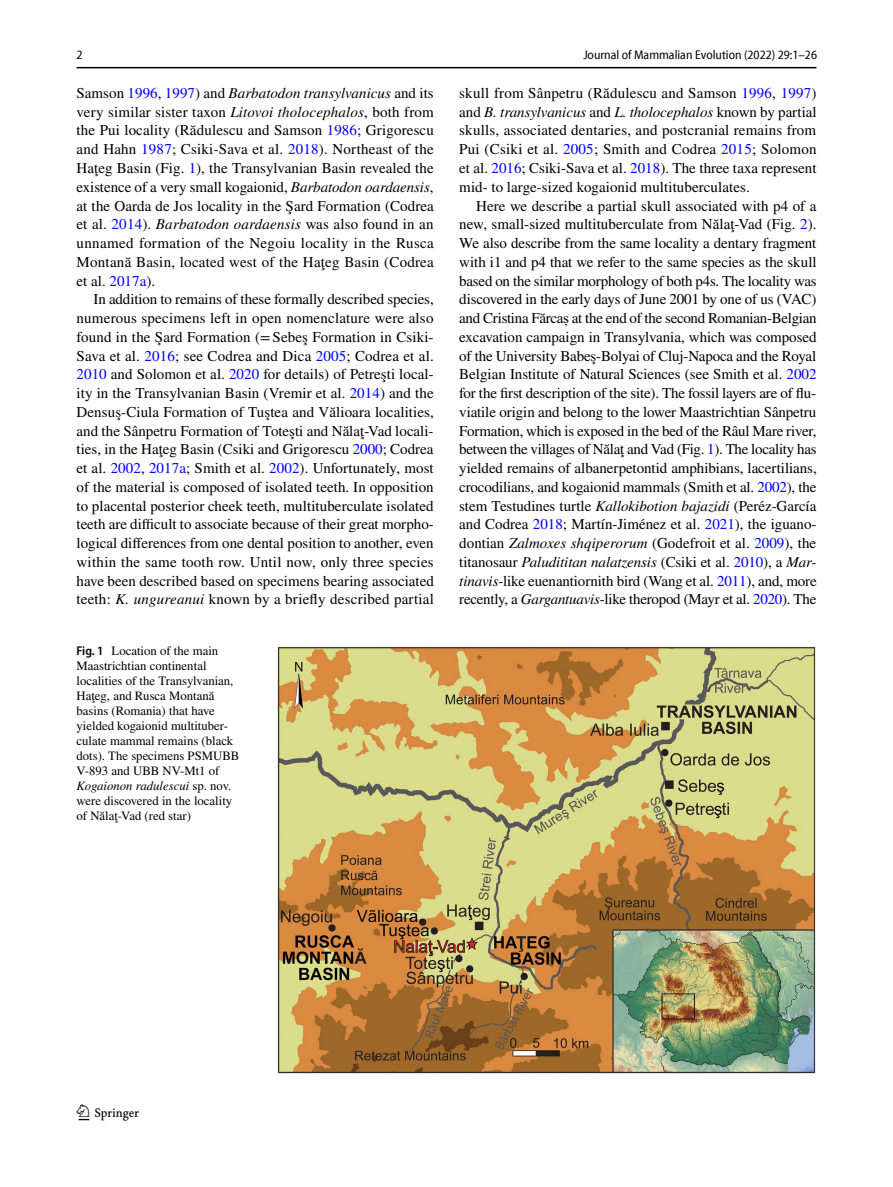
<style>
.page{position:relative;width:893px;height:1187px;background:#fff}
.page>*{position:absolute;margin:0;border:0;box-sizing:border-box;transform-origin:0 0}
.t1{font:22.5px "Springnew Regular 2";color:#000}
.t2{font:15px/18.8px "STIX";letter-spacing:.005em;color:#000;text-align:justify}
.t3{font:12.75px/15px "STIX";color:#000}
.t4{font:semi-condensed 12.75px "Myriad Pro Unic";color:#000}
.s1{color:#00f}
.s2{font-style:italic}
.s3{font-family:"Myriad Pro";font-weight:600;font-stretch:semi-condensed}
.s4{font-family:"Times New Roman"}
</style>
<div class="page">
<hr style="left:77px;top:67px;width:739px;height:1px;background:#000">
<img style="left:277px;top:646px;width:539px;height:427px">
<p class="t4" style="left:76px;top:50px;width:8px">2</p>
<p class="t4" style="left:583px;top:50px;width:235px">Journal of Mammalian Evolution (2022) 29:1–26</p>
<p class="t2" style="left:77px;top:84px;width:359px">Samson <span class="s1">1996</span>, <span class="s1">1997</span>) and <span class="s2">Barbatodon transylvanicus</span> and its very similar sister taxon <span class="s2">Litovoi tholocephalos</span>, both from the Pui locality (Rădulescu and Samson <span class="s1">1986</span>; Grigorescu and Hahn <span class="s1">1987</span>; Csiki-Sava et al. <span class="s1">2018</span>). Northeast of the Haţeg Basin (Fig. <span class="s1">1</span>), the Transylvanian Basin revealed the existence of a very small kogaionid, <span class="s2">Barbatodon oardaensis</span>, at the Oarda de Jos locality in the Şard Formation (Codrea et al. <span class="s1">2014</span>). <span class="s2">Barbatodon oardaensis</span> was also found in an unnamed formation of the Negoiu locality in the Rusca Montană Basin, located west of the Haţeg Basin (Codrea et al. <span class="s1">2017a</span>).</p>
<p class="t2" style="left:77px;top:291px;width:359px;text-indent:17px">In addition to remains of these formally described species, numerous specimens left in open nomenclature were also found in the Şard Formation (=Sebeş Formation in Csiki-Sava et al. <span class="s1">2016</span>; see Codrea and Dica <span class="s1">2005</span>; Codrea et al.<br><span class="s1">2010</span> and Solomon et al. <span class="s1">2020</span> for details) of Petreşti local&shy;ity in the Transylvanian Basin (Vremir et al. <span class="s1">2014</span>) and the Densuş-Ciula Formation of Tuştea and Vălioara localities, and the Sânpetru Formation of Toteşti and Nălaţ-Vad locali&shy;ties, in the Haţeg Basin (Csiki and Grigorescu <span class="s1">2000</span>; Codrea et al. <span class="s1">2002</span>, <span class="s1">2017a</span>; Smith et al. <span class="s1">2002</span>). Unfortunately, most of the material is composed of isolated teeth. In opposition to placental posterior cheek teeth, multituberculate isolated teeth are difficult to associate because of their great morpho&shy;logical differences from one dental position to another, even within the same tooth row. Until now, only three species have been described based on specimens bearing associated teeth: <span class="s2">K. ungureanui</span> known by a briefly described partial</p>
<p class="t3" style="left:77px;top:644px;width:164px"><span class="s3">Fig. 1</span> Location of the main<br>Maastrichtian continental localities of the Transylvanian,<br>Haţeg, and Rusca Montană basins (Romania) that have yielded kogaionid multituber&shy;culate mammal remains (black dots). The specimens PSMUBB<br>V-893 and UBB NV-Mt1 of<br><span class="s2">Kogaionon radulescui</span> sp. nov. were discovered in the locality of Nălaţ-Vad (red star)</p>
<p class="t2" style="left:459px;top:84px;width:359px">skull from Sânpetru (Rădulescu and Samson <span class="s1">1996</span>, <span class="s1">1997</span>) and <span class="s2">B. transylvanicus</span> and <span class="s2">L. tholocephalos</span> known by partial skulls, associated dentaries, and postcranial remains from Pui (Csiki et al. <span class="s1">2005</span>; Smith and Codrea <span class="s1">2015</span>; Solomon et al. <span class="s1">2016</span>; Csiki-Sava et al. <span class="s1">2018</span>). The three taxa represent mid- to large-sized kogaionid multituberculates.</p>
<p class="t2" style="left:459px;top:197px;width:359px;text-indent:17px">Here we describe a partial skull associated with p4 of a new, small-sized multituberculate from Nălaţ-Vad (Fig. <span class="s1">2</span>).<br>We also describe from the same locality a dentary fragment with i1 and p4 that we refer to the same species as the skull based on the similar morphology of both p4s. The locality was discovered in the early days of June 2001 by one of us (VAC) and Cristina Fărca<span class="s4">ș</span> at the end of the second Romanian-Belgian excavation campaign in Transylvania, which was composed of the University Babeş-Bolyai of Cluj-Napoca and the Royal Belgian Institute of Natural Sciences (see Smith et al. <span class="s1">2002 </span>for the first description of the site). The fossil layers are of flu&shy;viatile origin and belong to the lower Maastrichtian Sânpetru Formation, which is exposed in the bed of the Râul Mare river, between the villages of Nălaţ and Vad (Fig. <span class="s1">1</span>). The locality has yielded remains of albanerpetontid amphibians, lacertilians, crocodilians, and kogaionid mammals (Smith et al. <span class="s1">2002</span>), the stem Testudines turtle <span class="s2">Kallokibotion bajazidi</span> (Peréz-García and Codrea <span class="s1">2018</span>; Martín-Jiménez et al. <span class="s1">2021</span>), the iguano&shy;dontian <span class="s2">Zalmoxes shqiperorum</span> (Godefroit et al. <span class="s1">2009</span>), the titanosaur <span class="s2">Paludititan nalatzensis</span> (Csiki et al. <span class="s1">2010</span>), a <span class="s2">Mar&shy;tinavis</span>-like euenantiornith bird (Wang et al. <span class="s1">2011</span>), and, more recently, a <span class="s2">Gargantuavis</span>-like theropod (Mayr et al. <span class="s1">2020</span>). The</p>
<h1 class="t1" style="left:79px;top:1104px;width:62px">1 3</h1>
</div>
